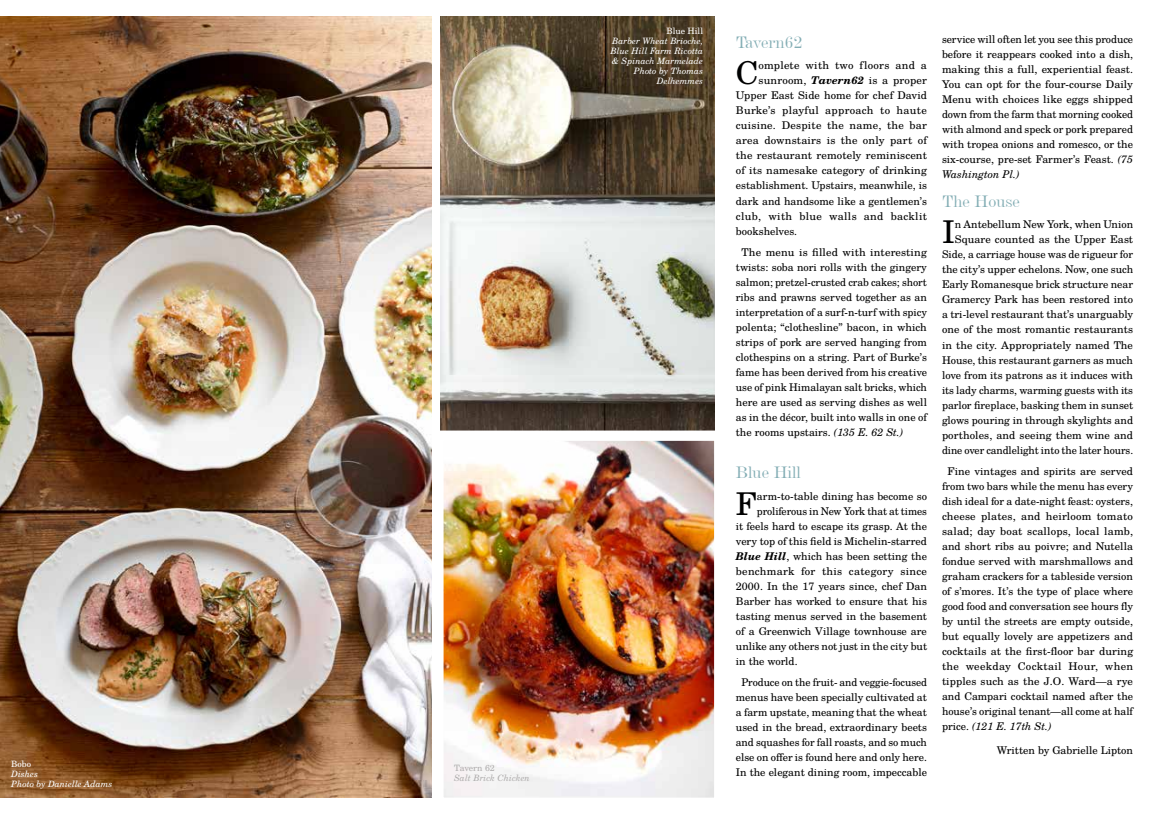
<style>
.page{position:relative;width:1159px;height:816px;background:#fff}
.page>*{position:absolute;margin:0;border:0;box-sizing:border-box;transform-origin:0 0}
.t1{font:31.38px "Te X Gyre Schola";color:#000101}
.t2{font:17.5px "De Vinne BT";color:#84aeb5}
.t3{font:10.62px/15px "Te X Gyre Schola";color:#000101;text-align:justify}
.t4{font:10.62px "Te X Gyre Schola";letter-spacing:.025em;color:#000101}
.t5{font:10.62px "Te X Gyre Schola";letter-spacing:.02em;color:#000101}
.t6{font:10.62px "Te X Gyre Schola";letter-spacing:.03em;color:#000101}
.t7{font:italic 8.75px/10px "Te X Gyre Schola";color:#fff;text-align:right}
.t8{font:italic 8.75px "Te X Gyre Schola";color:#b0aeae}
.t9{font:8.75px "Te X Gyre Schola";color:#fff}
.t10{font:8.75px "Te X Gyre Schola";letter-spacing:-.01em;color:#b0aeae}
.s1{font-weight:700;font-style:italic}
.s2{font-style:italic}
</style>
<div class="page">
<img style="left:441px;top:16px;width:274px;height:414px">
<img style="left:0;top:16px;width:432px;height:781px">
<img style="left:444px;top:441px;width:269px;height:356px">
<p class="t9" style="left:11px;top:757px;width:21px">Bobo</p>
<p class="t7" style="left:11px;top:768px;width:103px;text-align:left">Dishes<br>Photo by Danielle Adams</p>
<p class="t10" style="left:454px;top:760px;width:42px">Tavern 62</p>
<p class="t8" style="left:454px;top:770px;width:77px">Salt Brick Chicken</p>
<p class="t9" style="left:666px;top:24px;width:38px">Blue Hill</p>
<p class="t7" style="left:611px;top:35px;width:94px">Barber Wheat Brioche,<br>Blue Hill Farm Ricotta &amp; Spinach Marmelade<br>Photo by Thomas<br>Delhemmes</p>
<h2 class="t2" style="left:736px;top:32px;width:68px">Tavern62</h2>
<h1 class="t1" style="left:736px;top:49px;width:24px">C</h1>
<p class="t5" style="left:758px;top:57px;width:170px">omplete with two floors and a</p>
<p class="t3" style="left:758px;top:73px;width:170px">sunroom, <span class="s1">Tavern62</span> is a proper</p>
<p class="t3" style="left:736px;top:88px;width:193px">Upper East Side home for chef David</p>
<p class="t4" style="left:736px;top:102px;width:193px">Burke’s playful approach to haute</p>
<p class="t5" style="left:736px;top:117px;width:193px">cuisine. Despite the name, the bar</p>
<p class="t3" style="left:736px;top:133px;width:193px">area downstairs is the only part of</p>
<p class="t3" style="left:736px;top:148px;width:193px">the restaurant remotely reminiscent</p>
<p class="t3" style="left:736px;top:163px;width:192px">of its namesake category of drinking</p>
<p class="t3" style="left:736px;top:178px;width:193px">establishment. Upstairs, meanwhile, is</p>
<p class="t3" style="left:736px;top:193px;width:193px">dark and handsome like a gentlemen’s</p>
<p class="t6" style="left:736px;top:207px;width:193px">club, with blue walls and backlit</p>
<p class="t3" style="left:736px;top:223px;width:63px">bookshelves.</p>
<p class="t3" style="left:736px;top:244px;width:193px;text-indent:6px">The menu is filled with interesting twists: soba nori rolls with the gingery salmon; pretzel-crusted crab cakes; short ribs and prawns served together as an interpretation of a surf-n-turf with spicy polenta; “clothesline” bacon, in which strips of pork are served hanging from clothespins on a string. Part of Burke’s fame has been derived from his creative use of pink Himalayan salt bricks, which here are used as serving dishes as well as in the décor, built into walls in one of the rooms upstairs. <span class="s2">(135 E. 62 St.)</span></p>
<h2 class="t2" style="left:736px;top:462px;width:67px">Blue Hill</h2>
<h1 class="t1" style="left:736px;top:479px;width:22px">F</h1>
<p class="t3" style="left:757px;top:488px;width:172px">arm-to-table dining has become so</p>
<p class="t3" style="left:757px;top:503px;width:172px">proliferous in New York that at times</p>
<p class="t3" style="left:736px;top:518px;width:193px">it feels hard to escape its grasp. At the</p>
<p class="t3" style="left:736px;top:533px;width:193px">very top of this field is Michelin-starred</p>
<p class="t3" style="left:736px;top:548px;width:193px"><span class="s1">Blue Hill</span>, which has been setting the</p>
<p class="t4" style="left:736px;top:562px;width:193px">benchmark for this category since</p>
<p class="t3" style="left:736px;top:578px;width:193px">2000. In the 17 years since, chef Dan</p>
<p class="t3" style="left:736px;top:593px;width:193px">Barber has worked to ensure that his</p>
<p class="t3" style="left:736px;top:608px;width:193px">tasting menus served in the basement</p>
<p class="t3" style="left:736px;top:623px;width:193px">of a Greenwich Village townhouse are</p>
<p class="t3" style="left:736px;top:638px;width:193px">unlike any others not just in the city but</p>
<p class="t3" style="left:736px;top:653px;width:63px">in the world.</p>
<p class="t3" style="left:736px;top:674px;width:193px;text-align:center">Produce on the fruit- and veggie-focused menus have been specially cultivated at a farm upstate, meaning that the wheat used in the bread, extraordinary beets and squashes for fall roasts, and so much else on offer is found here and only here.<br>In the elegant dining room, impeccable</p>
<p class="t3" style="left:942px;top:32px;width:193px">service will often let you see this produce before it reappears cooked into a dish, making this a full, experiential feast.<br>You can opt for the four-course Daily Menu with choices like eggs shipped down from the farm that morning cooked with almond and speck or pork prepared with tropea onions and romesco, or the six-course, pre-set Farmer’s Feast. <span class="s2">(75<br>Washington Pl.)</span></p>
<h2 class="t2" style="left:942px;top:191px;width:79px">The House</h2>
<h1 class="t1" style="left:942px;top:208px;width:14px">I</h1>
<p class="t3" style="left:942px;top:217px;width:193px;text-align:right">n Antebellum New York, when Union Square counted as the Upper East Side, a carriage house was de rigueur for the city’s upper echelons. Now, one such Early Romanesque brick structure near Gramercy Park has been restored into a tri-level restaurant that’s unarguably one of the most romantic restaurants in the city. Appropriately named The House, this restaurant garners as much love from its patrons as it induces with its lady charms, warming guests with its parlor fireplace, basking them in sunset glows pouring in through skylights and portholes, and seeing them wine and dine over candlelight into the later hours.</p>
<p class="t3" style="left:942px;top:463px;width:193px;text-indent:6px">Fine vintages and spirits are served from two bars while the menu has every dish ideal for a date-night feast: oysters, cheese plates, and heirloom tomato salad; day boat scallops, local lamb, and short ribs au poivre; and Nutella fondue served with marshmallows and graham crackers for a tableside version of s’mores. It’s the type of place where good food and conversation see hours fly by until the streets are empty outside, but equally lovely are appetizers and cocktails at the first-floor bar during the weekday Cocktail Hour, when tipples such as the J.O. Ward—a rye and Campari cocktail named after the house’s original tenant—all come at half price. <span class="s2">(121 E. 17th St.)</span></p>
<p class="t3" style="left:997px;top:742px;width:138px">Written by Gabrielle Lipton</p>
</div>
